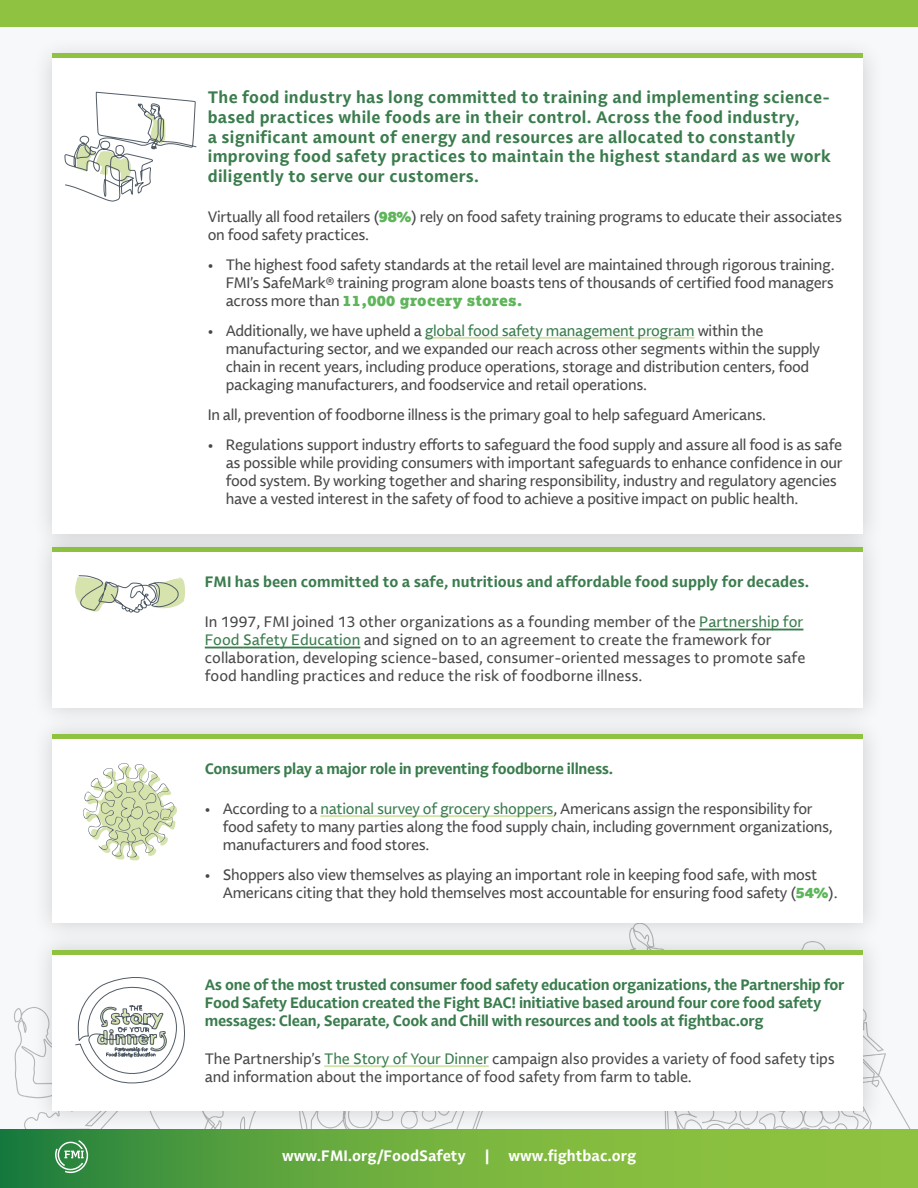
<style>
.page{position:relative;width:918px;height:1188px;background:#fff}
.page>*{position:absolute;margin:0;border:0;box-sizing:border-box;transform-origin:0 0}
.t1{font:700 16.5px/19.8px "Lemance";letter-spacing:.02em;color:#3a7c4d}
.t2{font:15px/18px "Lemance";letter-spacing:-.02em;color:#48484a}
.t3{font:700 15px/18px "Lemance";letter-spacing:-.02em;color:#3a7c4d}
.t4{font:15px/18px "Lemance";color:#48484a}
.t5{font:700 15px "Lemance";color:#3a7c4d}
.t6{font:700 15px "Lemance";color:#fff}
.t7{font:900 15px "Lexia";letter-spacing:.02em;color:#5eb55a}
.s1{font-family:"Lexia";font-weight:900;color:#5eb55a}
.s2{font-family:"Lemance";font-weight:400;color:#48484a}
.s3{color:#3a7c4d}
</style>
<div class="page">
<div style="left:1px;top:10px;width:917px;height:1130px;background:#f7f8f9"></div>
<svg style="left:0;top:1129px;width:918px;height:59px;background:#6cad3e"></svg>
<svg style="left:55px;top:1140px;width:33px;height:33px"></svg>
<div style="left:0;top:0;width:918px;height:27px;background:#8ec240"></div>
<div style="left:30px;top:525px;width:855px;height:205px;background:#ecedee"></div>
<div style="left:53px;top:547px;width:810px;height:161px;background:#fff"></div>
<hr style="left:243px;top:647px;width:117px;height:1px;background:#3a7c4d">
<hr style="left:205px;top:647px;width:38px;height:1px;background:#3a7c4d">
<hr style="left:699px;top:629px;width:104px;height:1px;background:#3a7c4d">
<div style="left:30px;top:928px;width:855px;height:205px;background:#000;opacity:.15"></div>
<div style="left:53px;top:950px;width:810px;height:161px;background:#fff"></div>
<div style="left:53px;top:950px;width:810px;height:5px;background:#8ec240"></div>
<hr style="left:324px;top:1065px;width:165px;height:2px;background:#d1e3ab">
<div style="left:30px;top:712px;width:855px;height:234px;background:#eeeff0"></div>
<div style="left:53px;top:735px;width:810px;height:188px;background:#fff"></div>
<hr style="left:53px;top:735px;width:810px;height:4px;background:#8ec240">
<hr style="left:320px;top:815px;width:233px;height:2px;background:#d1e3ab">
<div style="left:30px;top:35px;width:855px;height:521px;background:#000;opacity:.15"></div>
<div style="left:53px;top:58px;width:810px;height:476px;background:#fff"></div>
<div style="left:53px;top:53px;width:810px;height:5px;background:#8ec240"></div>
<hr style="left:425px;top:337px;width:270px;height:2px;background:#d1e3ab">
<svg style="left:83px;top:763px;width:94px;height:98px"></svg>
<svg style="left:75px;top:575px;width:110px;height:38px"></svg>
<svg style="left:75px;top:977px;width:110px;height:106px"></svg>
<svg style="left:64px;top:91px;width:133px;height:110px"></svg>
<p class="t1" style="left:208px;top:87px;width:625px">The food industry has long committed to training and implementing science&shy;based practices while foods are in their control. Across the food industry,<br>a significant amount of energy and resources are allocated to constantly improving food safety practices to maintain the highest standard as we work diligently to serve our customers.</p>
<p class="t2" style="left:208px;top:207px;width:636px">Virtually all food retailers (<span class="s1">98%</span>) rely on food safety training programs to educate their associates on food safety practices.</p>
<p class="t2" style="left:208px;top:255px;width:628px;text-align:right">• The highest food safety standards at the retail level are maintained through rigorous training.<br>FMI’s SafeMark® training program alone boasts tens of thousands of certified food managers</p>
<p class="t7" style="left:226px;top:290px;width:298px"><span class="s2">across more than</span> 11,000 grocery stores.</p>
<p class="t2" style="left:226px;top:321px;width:596px;text-indent:-18px">• Additionally, we have upheld a <span class="s3">global food safety management program</span> within the manufacturing sector, and we expanded our reach across other segments within the supply chain in recent years, including produce operations, storage and distribution centers, food packaging manufacturers, and foodservice and retail operations.</p>
<p class="t2" style="left:208px;top:405px;width:560px">In all, prevention of foodborne illness is the primary goal to help safeguard Americans.</p>
<p class="t2" style="left:226px;top:435px;width:619px;text-indent:-18px">• Regulations support industry efforts to safeguard the food supply and assure all food is as safe as possible while providing consumers with important safeguards to enhance confidence in our food system. By working together and sharing responsibility, industry and regulatory agencies have a vested interest in the safety of food to achieve a positive impact on public health.</p>
<p class="t5" style="left:205px;top:571px;width:606px">FMI has been committed to a safe, nutritious and affordable food supply for decades.</p>
<p class="t4" style="left:205px;top:612px;width:602px">In 1997, FMI joined 13 other organizations as a founding member of the <span class="s3">Partnership for Food Safety Education</span> and signed on to an agreement to create the framework for collaboration, developing science-based, consumer-oriented messages to promote safe food handling practices and reduce the risk of foodborne illness.</p>
<p class="t3" style="left:205px;top:760px;width:410px">Consumers play a major role in preventing foodborne illness.</p>
<p class="t2" style="left:223px;top:800px;width:612px;text-indent:-18px">• According to a <span class="s3">national survey of grocery shoppers</span>, Americans assign the responsibility for food safety to many parties along the food supply chain, including government organizations, manufacturers and food stores.</p>
<p class="t2" style="left:223px;top:866px;width:616px;text-indent:-18px">• Shoppers also view themselves as playing an important role in keeping food safe, with most<br>Americans citing that they hold themselves most accountable for ensuring food safety (<span class="s1">54%</span>).</p>
<p class="t3" style="left:205px;top:975px;width:641px">As one of the most trusted consumer food safety education organizations, the Partnership for<br>Food Safety Education created the Fight BAC! initiative based around four core food safety messages: Clean, Separate, Cook and Chill with resources and tools at fightbac.org</p>
<p class="t2" style="left:205px;top:1050px;width:631px">The Partnership’s <span class="s3">The Story of Your Dinner</span> campaign also provides a variety of food safety tips and information about the importance of food safety from farm to table.</p>
<p class="t6" style="left:282px;top:1146px;width:185px">www.FMI.org/FoodSafety</p>
<p class="t6" style="left:485px;top:1146px;width:6px">|</p>
<p class="t6" style="left:509px;top:1146px;width:129px">www.fightbac.org</p>
</div>
